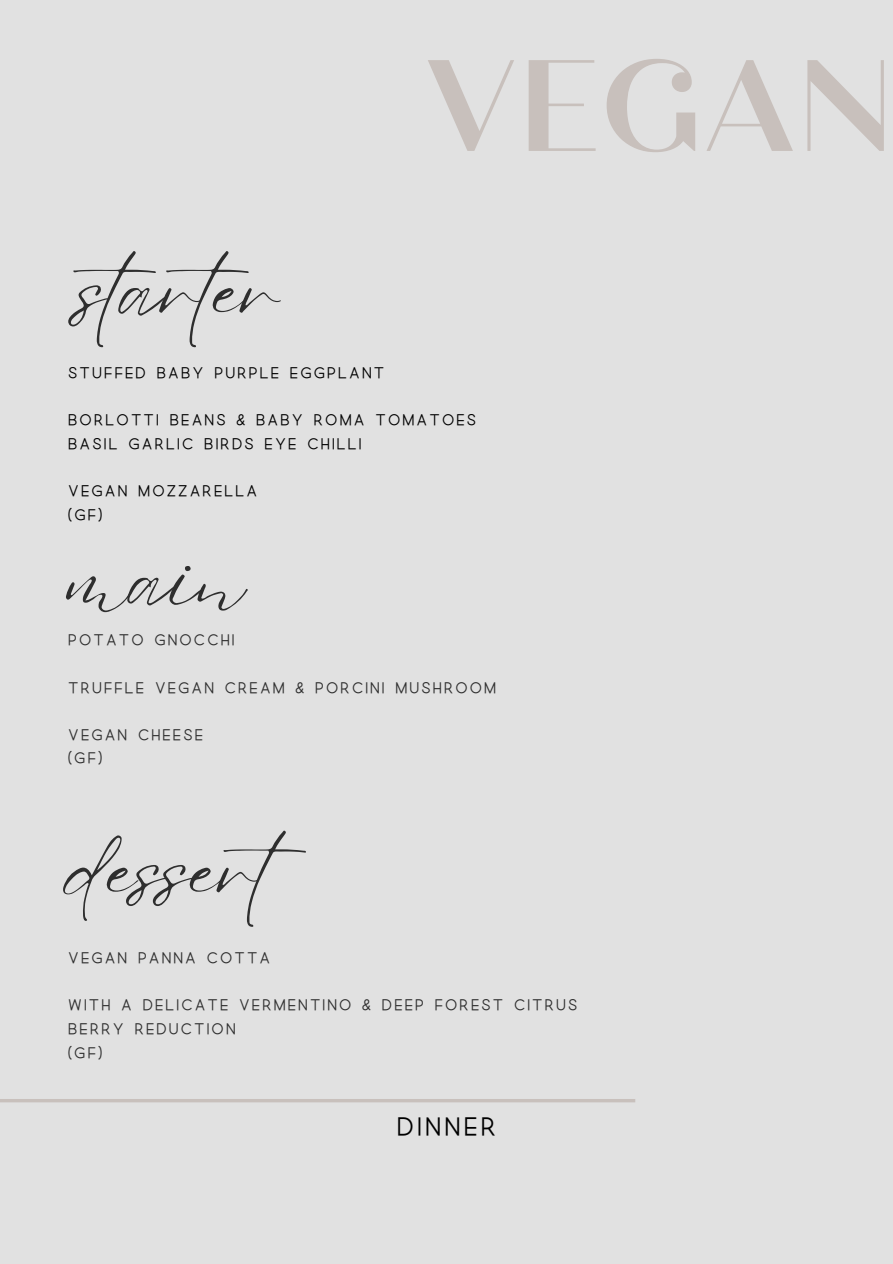
<style>
.page{position:relative;width:893px;height:1264px;background:#fff}
.page>*{position:absolute;margin:0;border:0;box-sizing:border-box;transform-origin:0 0}
.t1{font:700 129.6px "Quiche Display";letter-spacing:.02em;color:#c8c0bc}
.t2{font:85.8px "Eyesome Script";color:#2e2e2e}
.t3{font:23.7px "Quick";letter-spacing:.1em;color:#000}
.t4{font:14.4px/23.7px "Quick";letter-spacing:.1em;color:#2e2e2e}
.t5{font:14.4px "Quick";letter-spacing:.1em;color:#000}
</style>
<div class="page">
<div style="left:0;top:0;width:892px;height:1263px;background:#e1e1e1"></div>
<hr style="left:0;top:1099px;width:635px;height:3px;background:#c8c0bc">
<p class="t2" style="left:79px;top:234px;width:204px">starter</p>
<h1 class="t1" style="left:425px;top:28px;width:469px">VEGAN</h1>
<p class="t5" style="left:68px;top:367px;width:318px">STUFFED BABY PURPLE EGGPLANT</p>
<h2 class="t5" style="left:68px;top:414px;width:410px">BORLOTTI BEANS &amp; BABY ROMA TOMATOES</h2>
<p class="t5" style="left:68px;top:438px;width:296px">BASIL GARLIC BIRDS EYE CHILLI</p>
<p class="t5" style="left:68px;top:485px;width:191px">VEGAN MOZZARELLA</p>
<p class="t5" style="left:68px;top:509px;width:36px">(GF)</p>
<p class="t2" style="left:68px;top:523px;width:179px">main</p>
<h2 class="t4" style="left:68px;top:630px;width:169px">POTATO GNOCCHI</h2>
<p class="t4" style="left:68px;top:677px;width:430px">TRUFFLE VEGAN CREAM &amp; PORCINI MUSHROOM</p>
<p class="t4" style="left:68px;top:724px;width:137px">VEGAN CHEESE</p>
<p class="t4" style="left:68px;top:747px;width:36px">(GF)</p>
<h2 class="t2" style="left:68px;top:813px;width:272px">dessert</h2>
<p class="t4" style="left:68px;top:947px;width:204px">VEGAN PANNA COTTA</p>
<p class="t4" style="left:68px;top:994px;width:511px">WITH A DELICATE VERMENTINO &amp; DEEP FOREST CITRUS<br>BERRY REDUCTION</p>
<p class="t4" style="left:68px;top:1042px;width:36px">(GF)</p>
<h3 class="t3" style="left:396px;top:1116px;width:102px">DINNER</h3>
</div>
